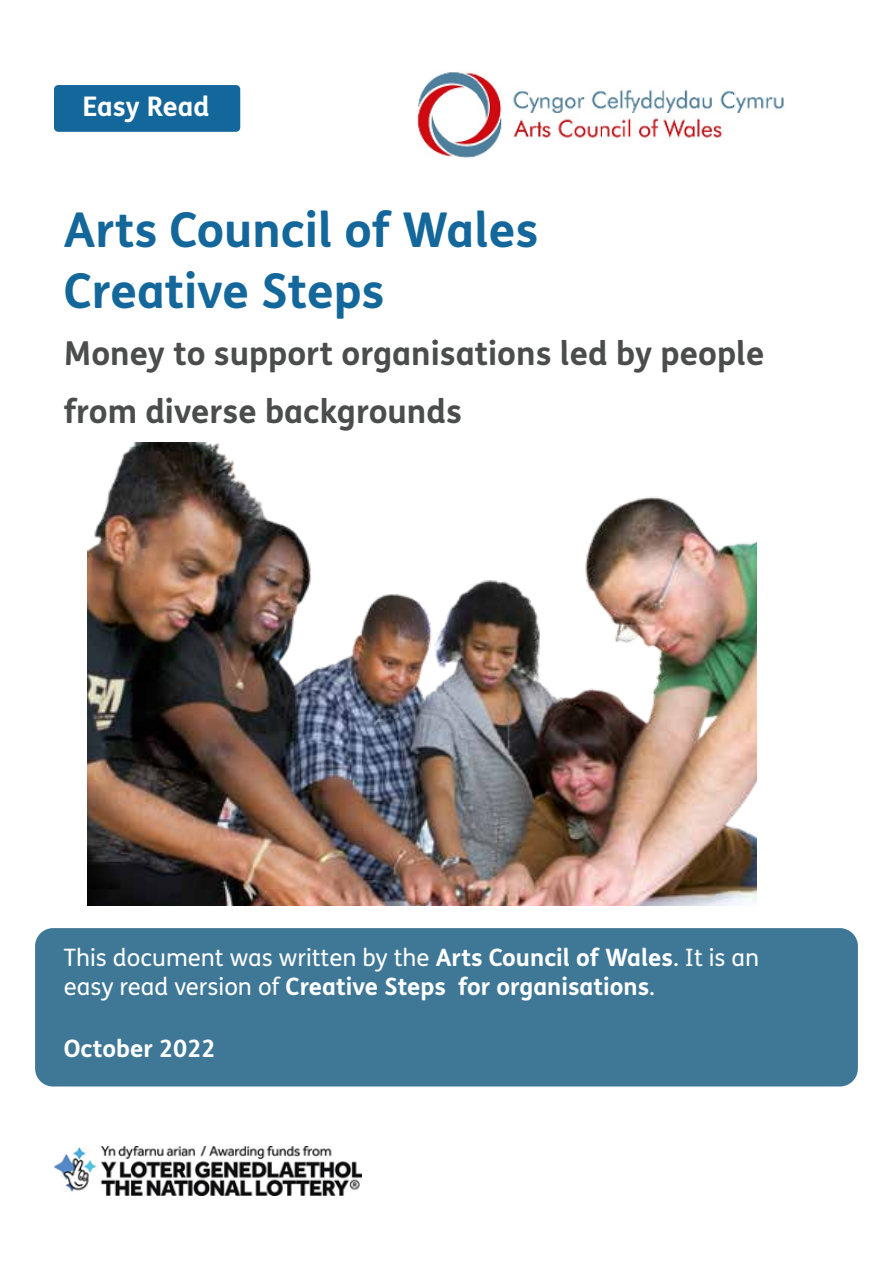
<style>
.page{position:relative;width:893px;height:1263px;background:#fff}
.page>*{position:absolute;margin:0;border:0;box-sizing:border-box;transform-origin:0 0}
.t1{font:700 48px/61.8px "FS Me Pro";color:#14679a}
.t2{font:700 33px/57.6px "FS Me Pro";color:#4b4d4d}
.t3{font:700 27px "FS Me Pro";color:#fff}
.t4{font:24px/28.8px "FS Me Pro";color:#fff}
.t5{font:700 24px "FS Me Pro";color:#fff}
.s1{font-weight:700}
</style>
<div class="page">
<div style="left:54px;top:85px;width:186px;height:47px;background:#14679a;border-radius:4px"></div>
<img style="left:417px;top:72px;width:367px;height:86px">
<div style="left:35px;top:928px;width:823px;height:158px;background:#3f7897;border-radius:18px"></div>
<img style="left:55px;top:1146px;width:307px;height:49px">
<img style="left:87px;top:442px;width:670px;height:464px">
<p class="t3" style="left:83px;top:85px;width:128px">Easy Read</p>
<h1 class="t1" style="left:64px;top:196px;width:476px">Arts Council of Wales<br>Creative Steps</h1>
<p class="t2" style="left:64px;top:323px;width:702px">Money to support organisations led by people from diverse backgrounds</p>
<p class="t4" style="left:64px;top:943px;width:697px">This document was written by the <span class="s1">Arts Council of Wales</span>. It is an easy read version of <span class="s1">Creative Steps for organisations</span>.</p>
<p class="t5" style="left:64px;top:1029px;width:153px">October 2022</p>
</div>
